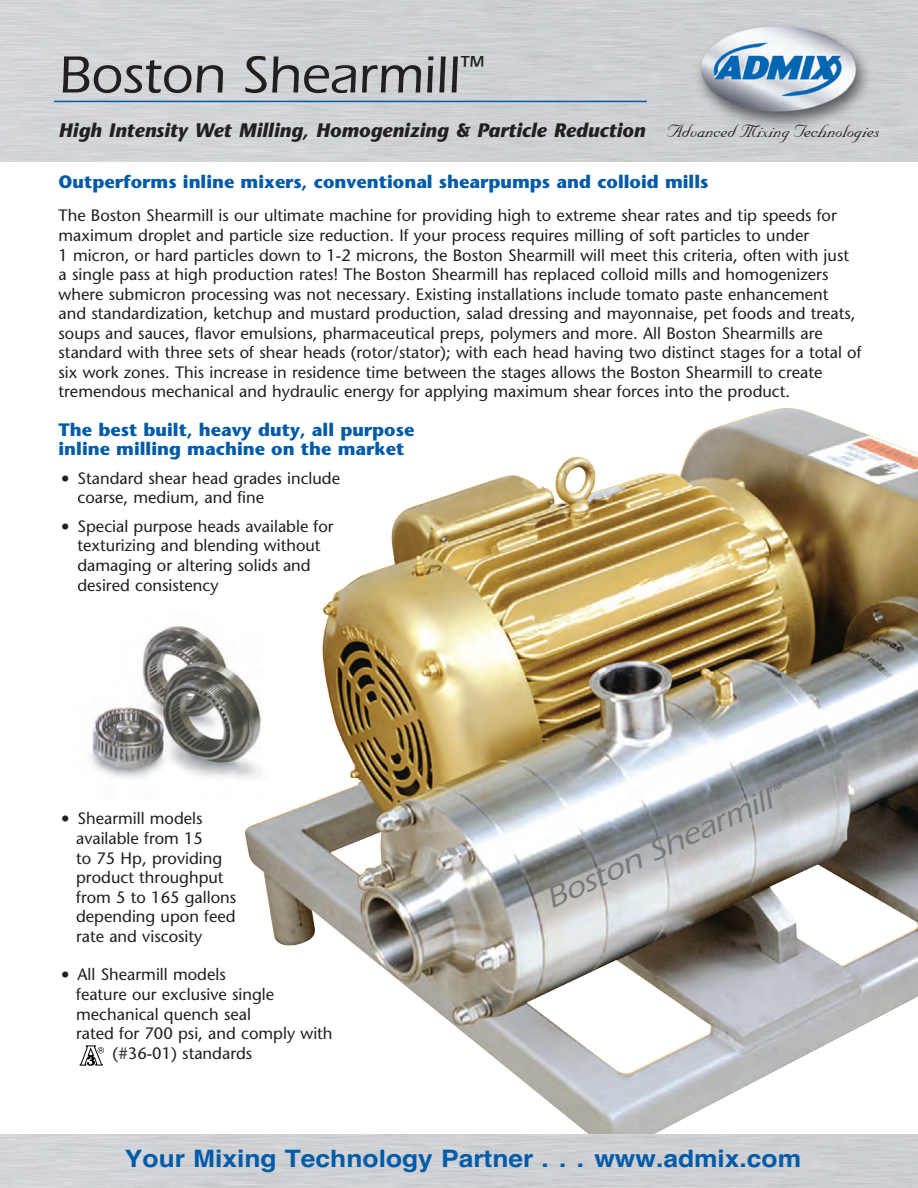
<style>
.page{position:relative;width:918px;height:1188px;background:#fff}
.page>*{position:absolute;margin:0;border:0;box-sizing:border-box;transform-origin:0 0}
.t1{font:500 54px "Itc Eras";color:#231f20}
.t2{font:48px "Stone Sans";color:#231f20}
.t3{font:italic 500 30px "Itc Eras";color:#76787b;scale:1.1 1}
.t4{font:700 24px "Helvetica";color:#015ba9;scale:1.1 1}
.t5{font:21px "Nuptial Script";color:#231f20}
.t6{font:italic 700 19.5px "Stone Sans";color:#231f20}
.t7{font:700 18px/19.5px "Stone Sans";color:#015ba9}
.t8{font:16.5px/19.5px "Stone Sans";color:#231f20}
</style>
<div class="page">
<img style="left:89px;top:626px;width:156px;height:152px">
<img style="left:245px;top:408px;width:673px;height:726px">
<img style="left:0;top:0;width:918px;height:162px">
<hr style="left:54px;top:101px;width:593px;height:1px;background:#015ba9">
<svg style="left:80px;top:1046px;width:24px;height:20px"></svg>
<h1 class="t1" style="left:59px;top:56px;width:427px">Boston Shearmill<sup>™</sup></h1>
<p class="t6" style="left:59px;top:123px;width:588px">High Intensity Wet Milling, Homogenizing &amp; Particle Reduction</p>
<p class="t7" style="left:59px;top:174px;width:651px">Outperforms inline mixers, conventional shearpumps and colloid mills</p>
<p class="t8" style="left:59px;top:208px;width:805px">The Boston Shearmill is our ultimate machine for providing high to extreme shear rates and tip speeds for maximum droplet and particle size reduction. If your process requires milling of soft particles to under<br>1 micron, or hard particles down to 1-2 microns, the Boston Shearmill will meet this criteria, often with just<br>a single pass at high production rates! The Boston Shearmill has replaced colloid mills and homogenizers where submicron processing was not necessary. Existing installations include tomato paste enhancement<br>and standardization, ketchup and mustard production, salad dressing and mayonnaise, pet foods and treats, soups and sauces, flavor emulsions, pharmaceutical preps, polymers and more. All Boston Shearmills are standard with three sets of shear heads (rotor/stator); with each head having two distinct stages for a total of six work zones. This increase in residence time between the stages allows the Boston Shearmill to create tremendous mechanical and hydraulic energy for applying maximum shear forces into the product.</p>
<p class="t7" style="left:59px;top:422px;width:357px">The best built, heavy duty, all purpose inline milling machine on the market</p>
<h2 class="t2" style="left:59px;top:446px;width:15px">.</h2>
<p class="t8" style="left:77px;top:470px;width:264px">Standard shear head grades include coarse, medium, and fine</p>
<h2 class="t2" style="left:59px;top:494px;width:15px">.</h2>
<p class="t8" style="left:77px;top:518px;width:258px">Special purpose heads available for texturizing and blending without damaging or altering solids and desired consistency</p>
<p class="t5" style="left:667px;top:124px;width:214px">Advanced Mixing Technologies</p>
<h2 class="t2" style="left:59px;top:786px;width:15px">.</h2>
<p class="t8" style="left:76px;top:811px;width:162px">Shearmill models available from 15<br>to 75 Hp, providing product throughput from 5 to 165 gallons depending upon feed rate and viscosity</p>
<h2 class="t2" style="left:59px;top:942px;width:15px">.</h2>
<p class="t8" style="left:78px;top:967px;width:150px">All Shearmill models</p>
<p class="t8" style="left:76px;top:986px;width:200px">feature our exclusive single</p>
<p class="t8" style="left:76px;top:1006px;width:176px">mechanical quench seal</p>
<p class="t8" style="left:76px;top:1025px;width:258px">rated for 700 psi, and comply with</p>
<p class="t8" style="left:113px;top:1045px;width:141px">(#36-01) standards</p>
<h3 class="t3" style="left:543px;top:892px;width:238px;rotate:-25deg">Boston Shearmill<sup>™</sup></h3>
<h3 class="t4" style="left:125px;top:1144px;width:616px">Your Mixing Technology Partner . . . www.admix.com</h3>
</div>
